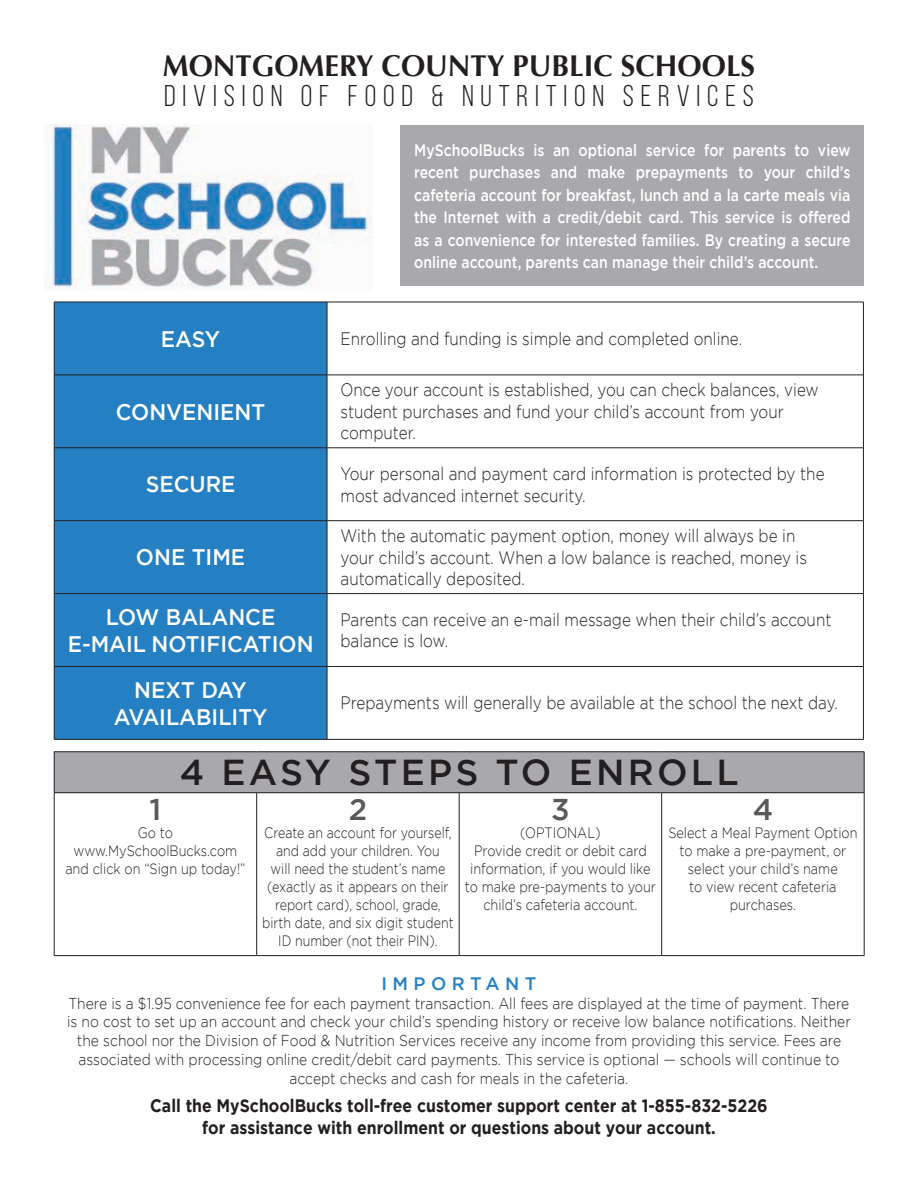
<style>
.page{position:relative;width:918px;height:1188px;background:#fff}
.page>*{position:absolute;margin:0;border:0;box-sizing:border-box;transform-origin:0 0}
.t1{font:500 36px "Gotham";letter-spacing:.09em;color:#231f20}
.t2{font:30px "Bebas Neue";letter-spacing:.23em;color:#231f20}
.t3{font:700 30px "Optima";color:#231f20}
.t4{font:500 30px "Gotham";color:#58595b}
.t5{font:500 22.5px/27px "Gotham";color:#fff;text-align:center;scale:.95 1}
.t6{font:300 18px/21.6px "Gotham";color:#231f20;scale:.85 1}
.t7{font:700 18px/21.6px "Gotham";color:#231f20;text-align:center;scale:.88 1}
.t8{font:500 18px "Gotham";letter-spacing:.3em;color:#2580c3}
.t9{font:500 16.5px/22.5px "Gotham";color:#fff;text-align:justify;scale:.85 1}
.t10{font:300 15.75px/18.9px "Gotham";color:#231f20;text-align:center;scale:.88 1}
.t11{font:300 15px/18px "Gotham";color:#231f20;text-align:center;scale:.85 1}
.t12{font:300 15px/18px "Gotham";color:#231f20;text-align:center;scale:.83 1}
</style>
<div class="page">
<div style="left:401px;top:125px;width:463px;height:161px;background:#a9a9ad"></div>
<img style="left:45px;top:124px;width:327px;height:165px">
<div style="left:55px;top:303px;width:272px;height:436px;background:#2580c3"></div>
<hr style="left:327px;top:302px;width:1px;height:73px;background:#231f20">
<hr style="left:54px;top:375px;width:273px;height:1px;background:#231f20">
<hr style="left:327px;top:375px;width:536px;height:1px;background:#231f20">
<hr style="left:327px;top:375px;width:1px;height:72px;background:#231f20">
<hr style="left:54px;top:447px;width:273px;height:1px;background:#231f20">
<hr style="left:327px;top:447px;width:536px;height:1px;background:#231f20">
<hr style="left:327px;top:448px;width:1px;height:72px;background:#231f20">
<hr style="left:54px;top:520px;width:273px;height:1px;background:#231f20">
<hr style="left:327px;top:520px;width:536px;height:1px;background:#231f20">
<hr style="left:327px;top:521px;width:1px;height:72px;background:#231f20">
<hr style="left:54px;top:593px;width:273px;height:1px;background:#231f20">
<hr style="left:327px;top:593px;width:536px;height:1px;background:#231f20">
<hr style="left:327px;top:594px;width:1px;height:72px;background:#231f20">
<hr style="left:54px;top:666px;width:273px;height:1px;background:#231f20">
<hr style="left:327px;top:666px;width:536px;height:1px;background:#231f20">
<hr style="left:327px;top:667px;width:1px;height:72px;background:#231f20">
<hr style="left:54px;top:302px;width:273px;height:1px;background:#231f20">
<hr style="left:54px;top:302px;width:1px;height:73px;background:#231f20">
<hr style="left:327px;top:302px;width:537px;height:1px;background:#231f20">
<hr style="left:863px;top:302px;width:1px;height:73px;background:#231f20">
<hr style="left:54px;top:375px;width:1px;height:73px;background:#231f20">
<hr style="left:863px;top:375px;width:1px;height:73px;background:#231f20">
<hr style="left:54px;top:448px;width:1px;height:73px;background:#231f20">
<hr style="left:863px;top:448px;width:1px;height:73px;background:#231f20">
<hr style="left:54px;top:521px;width:1px;height:73px;background:#231f20">
<hr style="left:863px;top:521px;width:1px;height:73px;background:#231f20">
<hr style="left:54px;top:594px;width:1px;height:72px;background:#231f20">
<hr style="left:863px;top:594px;width:1px;height:72px;background:#231f20">
<hr style="left:54px;top:666px;width:1px;height:73px;background:#231f20">
<hr style="left:863px;top:666px;width:1px;height:73px;background:#231f20">
<hr style="left:54px;top:739px;width:273px;height:1px;background:#231f20">
<hr style="left:327px;top:739px;width:537px;height:1px;background:#231f20">
<div style="left:54px;top:752px;width:810px;height:41px;background:#a9a9ad"></div>
<hr style="left:256px;top:793px;width:1px;height:162px;background:#231f20">
<hr style="left:459px;top:793px;width:1px;height:162px;background:#231f20">
<hr style="left:661px;top:793px;width:1px;height:162px;background:#231f20">
<hr style="left:54px;top:751px;width:203px;height:1px;background:#231f20">
<hr style="left:54px;top:752px;width:1px;height:41px;background:#231f20">
<hr style="left:257px;top:751px;width:202px;height:1px;background:#231f20">
<hr style="left:459px;top:751px;width:203px;height:1px;background:#231f20">
<hr style="left:662px;top:751px;width:202px;height:1px;background:#231f20">
<hr style="left:864px;top:752px;width:1px;height:41px;background:#231f20">
<hr style="left:54px;top:792px;width:203px;height:1px;background:#231f20">
<hr style="left:54px;top:793px;width:1px;height:162px;background:#231f20">
<hr style="left:257px;top:792px;width:202px;height:1px;background:#231f20">
<hr style="left:459px;top:792px;width:203px;height:1px;background:#231f20">
<hr style="left:662px;top:792px;width:202px;height:1px;background:#231f20">
<hr style="left:864px;top:793px;width:1px;height:162px;background:#231f20">
<hr style="left:54px;top:955px;width:203px;height:1px;background:#231f20">
<hr style="left:257px;top:955px;width:202px;height:1px;background:#231f20">
<hr style="left:459px;top:955px;width:203px;height:1px;background:#231f20">
<hr style="left:662px;top:955px;width:202px;height:1px;background:#231f20">
<p class="t3" style="left:163px;top:48px;width:594px">MONTGOMERY COUNTY PUBLIC SCHOOLS</p>
<p class="t2" style="left:164px;top:79px;width:591px">DIVISION OF FOOD &amp; NUTRITION SERVICES</p>
<p class="t9" style="left:414px;top:138px;width:515px">MySchoolBucks is an optional service for parents to view recent purchases and make prepayments to your child’s cafeteria account for breakfast, lunch and a la carte meals via the Internet with a credit/debit card. This service is offered as a convenience for interested families. By creating a secure online account, parents can manage their child’s account.</p>
<p class="t5" style="left:161px;top:325px;width:64px">EASY</p>
<p class="t6" style="left:341px;top:328px;width:474px">Enrolling and funding is simple and completed online.</p>
<p class="t5" style="left:116px;top:398px;width:159px">CONVENIENT</p>
<p class="t6" style="left:341px;top:379px;width:564px">Once your account is established, you can check balances, view student purchases and fund your child’s account from your computer.</p>
<p class="t5" style="left:146px;top:470px;width:96px">SECURE</p>
<p class="t6" style="left:341px;top:463px;width:571px">Your personal and payment card information is protected by the most advanced internet security.</p>
<p class="t5" style="left:136px;top:543px;width:117px">ONE TIME</p>
<p class="t6" style="left:341px;top:525px;width:550px">With the automatic payment option, money will always be in your child’s account. When a low balance is reached, money is automatically deposited.</p>
<p class="t5" style="left:68px;top:603px;width:260px">LOW BALANCE<br>E-MAIL NOTIFICATION</p>
<p class="t6" style="left:341px;top:608px;width:579px">Parents can receive an e-mail message when their child’s account balance is low.</p>
<p class="t5" style="left:114px;top:676px;width:163px">NEXT DAY<br>AVAILABILITY</p>
<p class="t6" style="left:341px;top:692px;width:587px">Prepayments will generally be available at the school the next day.</p>
<p class="t1" style="left:180px;top:752px;width:561px">4 EASY STEPS TO ENROLL</p>
<p class="t4" style="left:149px;top:792px;width:13px">1</p>
<p class="t11" style="left:65px;top:824px;width:214px">Go to www.MySchoolBucks.com and click on “Sign up today!”</p>
<p class="t4" style="left:349px;top:792px;width:20px">2</p>
<p class="t12" style="left:262px;top:824px;width:232px">Create an account for yourself, and add your children. You<br>will need the student’s name (exactly as it appears on their report card), school, grade, birth date, and six digit student<br>ID number (not their PIN).</p>
<p class="t4" style="left:551px;top:792px;width:20px">3</p>
<p class="t11" style="left:520px;top:824px;width:96px">(OPTIONAL)</p>
<p class="t11" style="left:465px;top:842px;width:226px">Provide credit or debit card information, if you would like to make pre-payments to your child’s cafeteria account.</p>
<p class="t4" style="left:753px;top:792px;width:22px">4</p>
<p class="t11" style="left:668px;top:824px;width:224px">Select a Meal Payment Option to make a pre-payment, or select your child’s name<br>to view recent cafeteria purchases.</p>
<p class="t8" style="left:382px;top:973px;width:156px">IMPORTANT</p>
<p class="t10" style="left:67px;top:993px;width:892px">There is a $1.95 convenience fee for each payment transaction. All fees are displayed at the time of payment. There is no cost to set up an account and check your child’s spending history or receive low balance notifications. Neither the school nor the Division of Food &amp; Nutrition Services receive any income from providing this service. Fees are associated with processing online credit/debit card payments. This service is optional — schools will continue to accept checks and cash for meals in the cafeteria.</p>
<p class="t7" style="left:150px;top:1095px;width:703px">Call the MySchoolBucks toll-free customer support center at 1-855-832-5226 for assistance with enrollment or questions about your account.</p>
</div>
